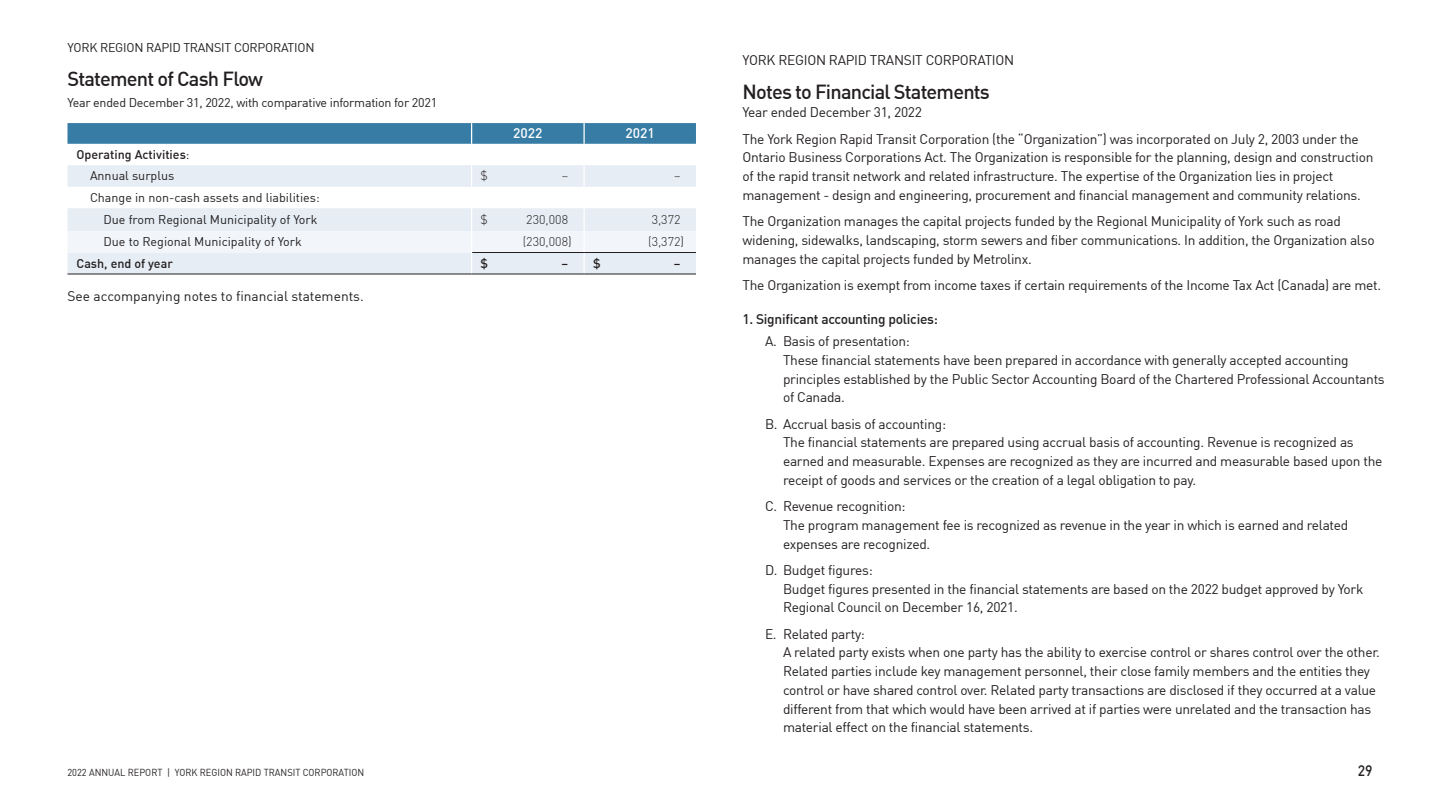
<style>
.page{position:relative;width:1440px;height:810px;background:#fff}
.page>*{position:absolute;margin:0;border:0;box-sizing:border-box;transform-origin:0 0}
.Statement_Header{font:500 20px "DIN";letter-spacing:-.04em;color:#231f20}
.t1{font:500 15px "DIN";color:#231f20;scale:.93 1}
.Following_letter{font:13.75px/18.8px "DIN";letter-spacing:-.02em;color:#231f20}
.Auditor_Report_Copy{font:13.75px/18.8px "DIN";letter-spacing:-.02em;color:#231f20}
.Following_letter-2{font:13.75px "DIN";color:#231f20}
.Body_Copy{font:13.75px "DIN";letter-spacing:-.02em;color:#231f20}
.Auditor_numbered_sec{font:500 13.75px "DIN";letter-spacing:-.02em;color:#231f20}
.Table_Head{font:500 13.75px "DIN";color:#fff}
.Body_Copy-2{font:12.5px "DIN";letter-spacing:-.02em;color:#231f20}
.table_copy_level_2{font:12.5px "DIN";color:#231f20}
.table_copy_level_1{font:12.5px "DIN";color:#231f20}
.table_copy{font:500 12.5px "DIN";color:#231f20}
.Table_Numbers{font:300 12.5px "DIN";color:#231f20}
.Table_Numbers-2{font:500 12.5px "DIN";color:#231f20}
.t2{font:10px "DIN";color:#231f20;scale:.93 1}
.s1{font-weight:400}
</style>
<div class="page">
<div style="left:68px;top:165px;width:628px;height:22px;background:#e6edf4"></div>
<svg style="left:68px;top:123px;width:628px;height:21px;background:#3a7ea6"></svg>
<hr style="left:583px;top:123px;width:2px;height:21px;background:#fff">
<svg style="left:471px;top:165px;width:1px;height:22px"></svg>
<hr style="left:583px;top:165px;width:2px;height:22px;background:#fff">
<svg style="left:68px;top:208px;width:628px;height:66px"></svg>
<hr style="left:583px;top:253px;width:2px;height:21px;background:#fff">
<hr style="left:472px;top:252px;width:112px;height:1px;background:#231f20">
<hr style="left:584px;top:252px;width:112px;height:1px;background:#231f20">
<hr style="left:68px;top:274px;width:404px;height:1px;background:#231f20">
<hr style="left:472px;top:274px;width:112px;height:1px;background:#231f20">
<hr style="left:584px;top:274px;width:112px;height:1px;background:#231f20">
<p class="Body_Copy-2" style="left:68px;top:40px;width:249px">YORK REGION RAPID TRANSIT CORPORATION</p>
<p class="Statement_Header" style="left:68px;top:66px;width:197px">Statement of Cash Flow</p>
<p class="Body_Copy-2" style="left:68px;top:95px;width:371px">Year ended December 31, 2022, with comparative information for 2021</p>
<p class="Table_Head" style="left:513px;top:125px;width:31px">2022</p>
<p class="Table_Head" style="left:625px;top:125px;width:31px">2021</p>
<p class="table_copy" style="left:77px;top:146px;width:115px">Operating Activities<span class="s1">:</span></p>
<p class="table_copy_level_1" style="left:90px;top:168px;width:86px">Annual surplus</p>
<p class="Table_Numbers" style="left:481px;top:168px;width:9px">$</p>
<p class="Table_Numbers" style="left:562px;top:168px;width:8px">–</p>
<p class="Table_Numbers" style="left:674px;top:168px;width:8px">–</p>
<p class="table_copy_level_1" style="left:90px;top:190px;width:231px">Change in non-cash assets and liabilities:</p>
<p class="table_copy_level_2" style="left:104px;top:212px;width:215px">Due from Regional Municipality of York</p>
<p class="Table_Numbers" style="left:481px;top:212px;width:9px">$</p>
<p class="Table_Numbers" style="left:526px;top:212px;width:43px">230,008</p>
<p class="Table_Numbers" style="left:652px;top:212px;width:30px">3,372</p>
<p class="table_copy_level_2" style="left:104px;top:234px;width:200px">Due to Regional Municipality of York</p>
<p class="Table_Numbers" style="left:523px;top:234px;width:50px">(230,008)</p>
<p class="Table_Numbers" style="left:648px;top:234px;width:38px">(3,372)</p>
<p class="table_copy" style="left:77px;top:255px;width:98px">Cash, end of year</p>
<p class="Table_Numbers-2" style="left:481px;top:255px;width:9px">$</p>
<p class="Table_Numbers-2" style="left:561px;top:255px;width:8px">–</p>
<p class="Table_Numbers-2" style="left:593px;top:255px;width:9px">$</p>
<p class="Table_Numbers-2" style="left:674px;top:255px;width:8px">–</p>
<p class="Following_letter-2" style="left:68px;top:288px;width:298px">See accompanying notes to financial statements.</p>
<p class="Body_Copy" style="left:742px;top:51px;width:273px">YORK REGION RAPID TRANSIT CORPORATION</p>
<p class="Statement_Header" style="left:742px;top:79px;width:249px">Notes to Financial Statements</p>
<p class="Auditor_Report_Copy" style="left:742px;top:103px;width:181px">Year ended December 31, 2022</p>
<p class="Auditor_Report_Copy" style="left:742px;top:129px;width:632px">The York Region Rapid Transit Corporation (the “Organization”) was incorporated on July 2, 2003 under the Ontario Business Corporations Act. The Organization is responsible for the planning, design and construction of the rapid transit network and related infrastructure. The expertise of the Organization lies in project management - design and engineering, procurement and financial management and community relations.</p>
<p class="Auditor_Report_Copy" style="left:742px;top:212px;width:634px">The Organization manages the capital projects funded by the Regional Municipality of York such as road widening, sidewalks, landscaping, storm sewers and fiber communications. In addition, the Organization also manages the capital projects funded by Metrolinx.</p>
<p class="Auditor_Report_Copy" style="left:742px;top:275px;width:640px">The Organization is exempt from income taxes if certain requirements of the Income Tax Act (Canada) are met.</p>
<p class="Auditor_numbered_sec" style="left:742px;top:310px;width:197px">1. Significant accounting policies:</p>
<p class="Following_letter" style="left:765px;top:332px;width:146px">A. Basis of presentation:</p>
<p class="Following_letter" style="left:783px;top:350px;width:603px">These financial statements have been prepared in accordance with generally accepted accounting principles established by the Public Sector Accounting Board of the Chartered Professional Accountants of Canada.</p>
<p class="Following_letter" style="left:765px;top:414px;width:183px">B. Accrual basis of accounting:</p>
<p class="Following_letter" style="left:783px;top:433px;width:601px">The financial statements are prepared using accrual basis of accounting. Revenue is recognized as earned and measurable. Expenses are recognized as they are incurred and measurable based upon the receipt of goods and services or the creation of a legal obligation to pay.</p>
<p class="Following_letter" style="left:765px;top:497px;width:142px">C. Revenue recognition:</p>
<p class="Following_letter" style="left:783px;top:515px;width:567px">The program management fee is recognized as revenue in the year in which is earned and related expenses are recognized.</p>
<p class="Following_letter" style="left:765px;top:560px;width:109px">D. Budget figures:</p>
<p class="Following_letter" style="left:783px;top:579px;width:582px">Budget figures presented in the financial statements are based on the 2022 budget approved by York<br>Regional Council on December 16, 2021.</p>
<p class="Following_letter" style="left:765px;top:624px;width:102px">E. Related party:</p>
<p class="Following_letter" style="left:783px;top:643px;width:598px">A related party exists when one party has the ability to exercise control or shares control over the other.<br>Related parties include key management personnel, their close family members and the entities they control or have shared control over. Related party transactions are disclosed if they occurred at a value different from that which would have been arrived at if parties were unrelated and the transaction has material effect on the financial statements.</p>
<p class="t2" style="left:68px;top:766px;width:321px">2022 ANNUAL REPORT | YORK REGION RAPID TRANSIT CORPORATION</p>
<p class="t1" style="left:1358px;top:761px;width:17px">29</p>
</div>
